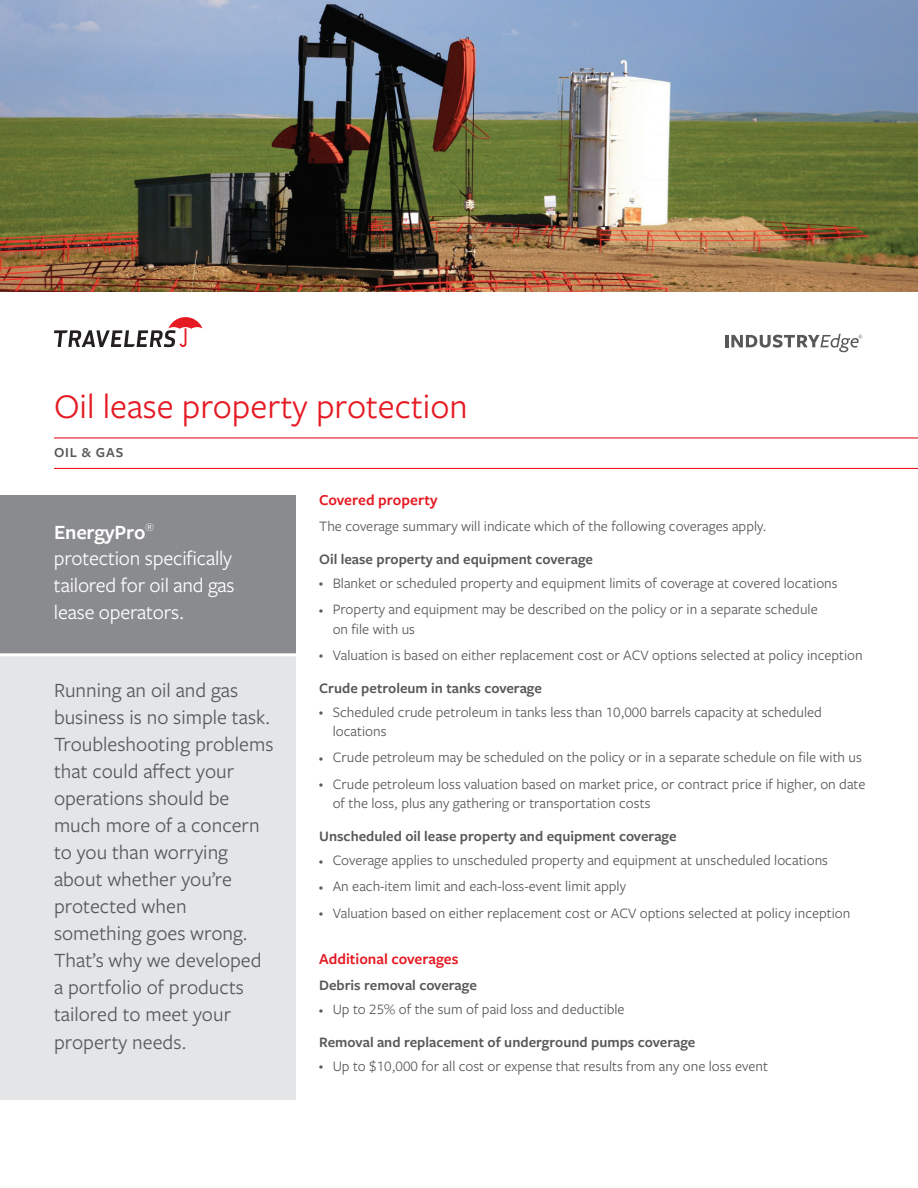
<style>
.page{position:relative;width:918px;height:1188px;background:#fff}
.page>*{position:absolute;margin:0;border:0;box-sizing:border-box;transform-origin:0 0}
.t1{font:36px "Freight Sans Pro";color:#e51a23}
.t2{font:21px/27px "Freight Sans Pro";color:#57585a}
.t3{font:21px/27px "Freight Sans Pro";letter-spacing:-.01em;color:#fff}
.t4{font:600 21px "Freight Sans Pro";letter-spacing:-.01em;color:#fff}
.t5{font:600 15.75px "Freight Sans Pro";color:#e51a23}
.t6{font:15px/19.5px "Freight Sans Pro";color:#57585a}
.t7{font:600 15px "Freight Sans Pro";color:#57585a}
.t8{font:600 14.25px "Freight Sans Pro";letter-spacing:.06em;color:#57585a}
.s1{font-size:8.55px}
</style>
<div class="page">
<div style="left:0;top:655px;width:295px;height:445px;background:#e4e5e7"></div>
<div style="left:0;top:495px;width:295px;height:160px;background:#898b8e"></div>
<svg style="left:54px;top:317px;width:149px;height:30px"></svg>
<hr style="left:54px;top:437px;width:864px;height:2px;background:#e51a23">
<hr style="left:54px;top:468px;width:864px;height:1px;background:#e51a23">
<img style="left:0;top:0;width:918px;height:292px">
<svg style="left:725px;top:334px;width:137px;height:18px"></svg>
<hr style="left:0;top:653px;width:319px;height:3px;background:#fff">
<h1 class="t1" style="left:54px;top:382px;width:415px">Oil lease property protection</h1>
<p class="t8" style="left:54px;top:443px;width:71px">OIL &amp; GAS</p>
<p class="t4" style="left:54px;top:517px;width:102px">EnergyPro<sup>®</sup></p>
<p class="t3" style="left:54px;top:544px;width:182px">protection specifically tailored for oil and gas lease operators.</p>
<p class="t2" style="left:54px;top:676px;width:218px">Running an oil and gas business is no simple task.</p>
<p class="t2" style="left:54px;top:730px;width:221px">Troubleshooting problems that could affect your operations should be much more of a concern to you than worrying about whether you’re protected when something goes wrong.</p>
<p class="t2" style="left:54px;top:946px;width:209px;line-height:27.5px">That’s why we developed a portfolio of products tailored to meet your property needs.</p>
<h2 class="t5" style="left:319px;top:489px;width:120px">Covered property</h2>
<p class="t6" style="left:319px;top:516px;width:449px">The coverage summary will indicate which of the following coverages apply.</p>
<h3 class="t7" style="left:319px;top:549px;width:275px">Oil lease property and equipment coverage</h3>
<p class="t6" style="left:319px;top:573px;width:520px"><span class="s1">•</span> Blanket or scheduled property and equipment limits of coverage at covered locations</p>
<p class="t6" style="left:333px;top:599px;width:487px;text-indent:-14px"><span class="s1">•</span> Property and equipment may be described on the policy or in a separate schedule on file with us</p>
<p class="t6" style="left:319px;top:645px;width:545px"><span class="s1">•</span> Valuation is based on either replacement cost or ACV options selected at policy inception</p>
<h3 class="t7" style="left:319px;top:678px;width:224px">Crude petroleum in tanks coverage</h3>
<p class="t6" style="left:333px;top:701px;width:491px;text-indent:-14px"><span class="s1">•</span> Scheduled crude petroleum in tanks less than 10,000 barrels capacity at scheduled locations</p>
<p class="t6" style="left:319px;top:747px;width:544px"><span class="s1">•</span> Crude petroleum may be scheduled on the policy or in a separate schedule on file with us</p>
<p class="t6" style="left:333px;top:773px;width:534px;text-indent:-14px"><span class="s1">•</span> Crude petroleum loss valuation based on market price, or contract price if higher, on date of the loss, plus any gathering or transportation costs</p>
<h3 class="t7" style="left:319px;top:826px;width:359px">Unscheduled oil lease property and equipment coverage</h3>
<p class="t6" style="left:319px;top:850px;width:510px"><span class="s1">•</span> Coverage applies to unscheduled property and equipment at unscheduled locations</p>
<p class="t6" style="left:319px;top:876px;width:308px"><span class="s1">•</span> An each-item limit and each-loss-event limit apply</p>
<p class="t6" style="left:319px;top:902px;width:533px"><span class="s1">•</span> Valuation based on either replacement cost or ACV options selected at policy inception</p>
<h2 class="t5" style="left:319px;top:948px;width:141px">Additional coverages</h2>
<h3 class="t7" style="left:319px;top:975px;width:159px">Debris removal coverage</h3>
<p class="t6" style="left:319px;top:999px;width:307px"><span class="s1">•</span> Up to 25% of the sum of paid loss and deductible</p>
<h3 class="t7" style="left:319px;top:1032px;width:378px">Removal and replacement of underground pumps coverage</h3>
<p class="t6" style="left:319px;top:1056px;width:450px"><span class="s1">•</span> Up to $10,000 for all cost or expense that results from any one loss event</p>
</div>
